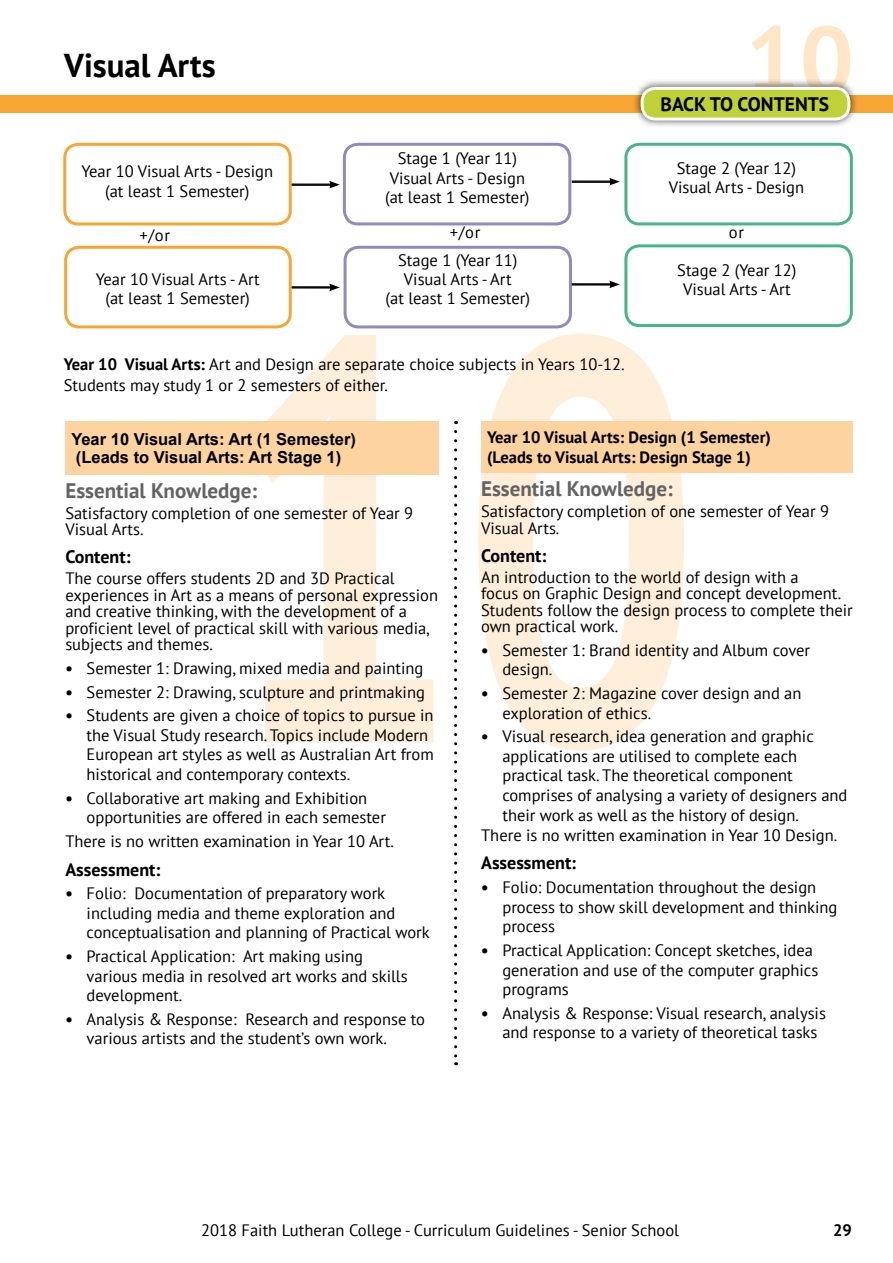
<style>
.page{position:relative;width:893px;height:1263px;background:#fff}
.page>*{position:absolute;margin:0;border:0;box-sizing:border-box;transform-origin:0 0}
.t1{font:700 33px "PT Sans";color:#000}
.t2{font:700 21px "PT Sans";color:#646363}
.t3{font:700 19.5px "PT Sans";color:#000}
.t4{font:700 18px "PT Sans";color:#000}
.t5{font:16.5px/19.5px "PT Sans";color:#000}
.t6{font:700 16.5px/19.5px "PT Sans";color:#000}
.t7{font:700 16.5px/18px "Arial";color:#000}
.s1{font-weight:700}
</style>
<div class="page">
<svg style="left:751px;top:26px;width:99px;height:53px"></svg>
<div style="left:0;top:96px;width:893px;height:17px;background:#f7a633"></div>
<svg style="left:249px;top:334px;width:435px;height:416px"></svg>
<div style="left:624px;top:244px;width:229px;height:83px;border:3px solid #48b48a;border-radius:14px"></div>
<div style="left:624px;top:143px;width:229px;height:82px;border:3px solid #48b48a;border-radius:14px"></div>
<div style="left:344px;top:246px;width:228px;height:82px;border:3px solid #918abe;border-radius:14px"></div>
<div style="left:343px;top:143px;width:228px;height:82px;border:3px solid #918abe;border-radius:14px"></div>
<div style="left:63px;top:143px;width:229px;height:82px;border:3px solid #f7a633;border-radius:14px"></div>
<div style="left:64px;top:246px;width:228px;height:82px;border:3px solid #f7a633;border-radius:14px"></div>
<hr style="left:292px;top:184px;width:40px;height:1px;background:#000">
<hr style="left:292px;top:185px;width:40px;height:1px;background:#000">
<svg style="left:329px;top:181px;width:11px;height:7px"></svg>
<hr style="left:292px;top:286px;width:40px;height:1px;background:#000">
<hr style="left:292px;top:287px;width:40px;height:1px;background:#000">
<hr style="left:292px;top:288px;width:40px;height:1px;background:#000">
<svg style="left:329px;top:284px;width:11px;height:7px"></svg>
<hr style="left:572px;top:181px;width:40px;height:1px;background:#000">
<hr style="left:572px;top:182px;width:40px;height:1px;background:#000">
<svg style="left:609px;top:178px;width:11px;height:7px"></svg>
<hr style="left:572px;top:283px;width:40px;height:1px;background:#000">
<hr style="left:572px;top:284px;width:40px;height:1px;background:#000">
<hr style="left:572px;top:285px;width:40px;height:1px;background:#000">
<svg style="left:609px;top:281px;width:11px;height:7px"></svg>
<div style="left:481px;top:421px;width:372px;height:52px;background:#fdd4a0"></div>
<div style="left:65px;top:421px;width:374px;height:53px;background:#fdd4a0"></div>
<svg style="left:454px;top:431px;width:3px;height:634px"></svg>
<div style="left:633px;top:79px;width:226px;height:49px;background:#000;opacity:.75"></div>
<div style="left:642px;top:88px;width:207px;height:31px;background:#bed136;border-radius:13px"></div>
<div style="left:641px;top:87px;width:209px;height:34px;border:3px solid #fff;border-radius:13px"></div>
<h1 class="t1" style="left:64px;top:44px;width:153px">Visual Arts</h1>
<p class="t5" style="left:81px;top:162px;width:193px;text-align:center">Year 10 Visual Arts - Design (at least 1 Semester)</p>
<p class="t5" style="left:385px;top:149px;width:146px;text-align:center">Stage 1 (Year 11)<br>Visual Arts - Design (at least 1 Semester)</p>
<p class="t3" style="left:660px;top:91px;width:170px">BACK TO CONTENTS</p>
<p class="t5" style="left:669px;top:158px;width:137px;text-align:center">Stage 2 (Year 12)<br>Visual Arts - Design</p>
<p class="t5" style="left:139px;top:225px;width:32px">+/or</p>
<p class="t5" style="left:450px;top:222px;width:32px">+/or</p>
<p class="t5" style="left:729px;top:222px;width:17px">or</p>
<p class="t5" style="left:96px;top:269px;width:166px;text-align:center">Year 10 Visual Arts - Art (at least 1 Semester)</p>
<p class="t5" style="left:386px;top:250px;width:146px;text-align:center">Stage 1 (Year 11)<br>Visual Arts - Art<br>(at least 1 Semester)</p>
<p class="t5" style="left:677px;top:260px;width:121px;text-align:center">Stage 2 (Year 12)<br>Visual Arts - Art</p>
<p class="t5" style="left:64px;top:353px;width:563px;line-height:20.7px"><span class="s1">Year 10 Visual Arts:</span> Art and Design are separate choice subjects in Years 10-12.<br>Students may study 1 or 2 semesters of either.</p>
<p class="t6" style="left:487px;top:428px;width:285px">Year 10 Visual Arts: Design (1 Semester) (Leads to Visual Arts: Design Stage 1)</p>
<p class="t2" style="left:481px;top:475px;width:193px">Essential Knowledge:</p>
<p class="t5" style="left:481px;top:503px;width:349px;line-height:16.5px">Satisfactory completion of one semester of Year 9<br>Visual Arts.</p>
<p class="t4" style="left:481px;top:544px;width:67px">Content:</p>
<p class="t5" style="left:481px;top:568px;width:373px;line-height:16.5px">An introduction to the world of design with a<br>focus on Graphic Design and concept development.<br>Students follow the design process to complete their own practical work.</p>
<p class="t5" style="left:502px;top:640px;width:309px;text-indent:-21px"><span class="s1">•</span> Semester 1: Brand identity and Album cover design.</p>
<p class="t5" style="left:502px;top:683px;width:301px;text-indent:-21px"><span class="s1">•</span> Semester 2: Magazine cover design and an exploration of ethics.</p>
<p class="t5" style="left:481px;top:726px;width:334px"><span class="s1">•</span> Visual research, idea generation and graphic</p>
<p class="t5" style="left:502px;top:746px;width:296px">applications are utilised to complete each</p>
<p class="t5" style="left:502px;top:765px;width:292px">practical task. The theoretical component</p>
<p class="t5" style="left:502px;top:785px;width:347px">comprises of analysing a variety of designers and</p>
<p class="t5" style="left:502px;top:804px;width:298px">their work as well as the history of design.</p>
<p class="t5" style="left:481px;top:825px;width:358px">There is no written examination in Year 10 Design.</p>
<p class="t4" style="left:481px;top:851px;width:96px">Assessment:</p>
<p class="t5" style="left:502px;top:877px;width:337px;text-indent:-21px"><span class="s1">•</span> Folio: Documentation throughout the design process to show skill development and thinking process</p>
<p class="t5" style="left:502px;top:940px;width:317px;text-indent:-21px"><span class="s1">•</span> Practical Application: Concept sketches, idea generation and use of the computer graphics programs</p>
<p class="t5" style="left:502px;top:1003px;width:325px;text-indent:-21px"><span class="s1">•</span> Analysis &amp; Response: Visual research, analysis and response to a variety of theoretical tasks</p>
<p class="t7" style="left:71px;top:430px;width:286px">Year 10 Visual Arts: Art (1 Semester) (Leads to Visual Arts: Art Stage 1)</p>
<p class="t2" style="left:65px;top:477px;width:193px">Essential Knowledge:</p>
<p class="t5" style="left:65px;top:504px;width:349px;line-height:16.5px">Satisfactory completion of one semester of Year 9<br>Visual Arts.</p>
<p class="t4" style="left:65px;top:545px;width:67px">Content:</p>
<p class="t5" style="left:65px;top:570px;width:374px;line-height:16.5px">The course offers students 2D and 3D Practical experiences in Art as a means of personal expression and creative thinking, with the development of a proficient level of practical skill with various media, subjects and themes.</p>
<p class="t5" style="left:65px;top:658px;width:359px"><span class="s1">•</span> Semester 1: Drawing, mixed media and painting</p>
<p class="t5" style="left:65px;top:682px;width:361px"><span class="s1">•</span> Semester 2: Drawing, sculpture and printmaking</p>
<p class="t5" style="left:87px;top:705px;width:349px;text-indent:-21px"><span class="s1">•</span> Students are given a choice of topics to pursue in the Visual Study research. Topics include Modern European art styles as well as Australian Art from historical and contemporary contexts.</p>
<p class="t5" style="left:87px;top:788px;width:301px;text-indent:-21px"><span class="s1">•</span> Collaborative art making and Exhibition opportunities are offered in each semester</p>
<p class="t5" style="left:65px;top:831px;width:330px">There is no written examination in Year 10 Art.</p>
<p class="t4" style="left:65px;top:857px;width:96px">Assessment:</p>
<p class="t5" style="left:87px;top:883px;width:345px;text-indent:-21px"><span class="s1">•</span> Folio: Documentation of preparatory work including media and theme exploration and conceptualisation and planning of Practical work</p>
<p class="t5" style="left:87px;top:946px;width:323px;text-indent:-21px"><span class="s1">•</span> Practical Application: Art making using various media in resolved art works and skills development.</p>
<p class="t5" style="left:87px;top:1009px;width:340px;text-indent:-21px"><span class="s1">•</span> Analysis &amp; Response: Research and response to various artists and the student’s own work.</p>
<p class="t5" style="left:201px;top:1220px;width:479px">2018 Faith Lutheran College - Curriculum Guidelines - Senior School</p>
<p class="t6" style="left:833px;top:1220px;width:20px">29</p>
</div>
